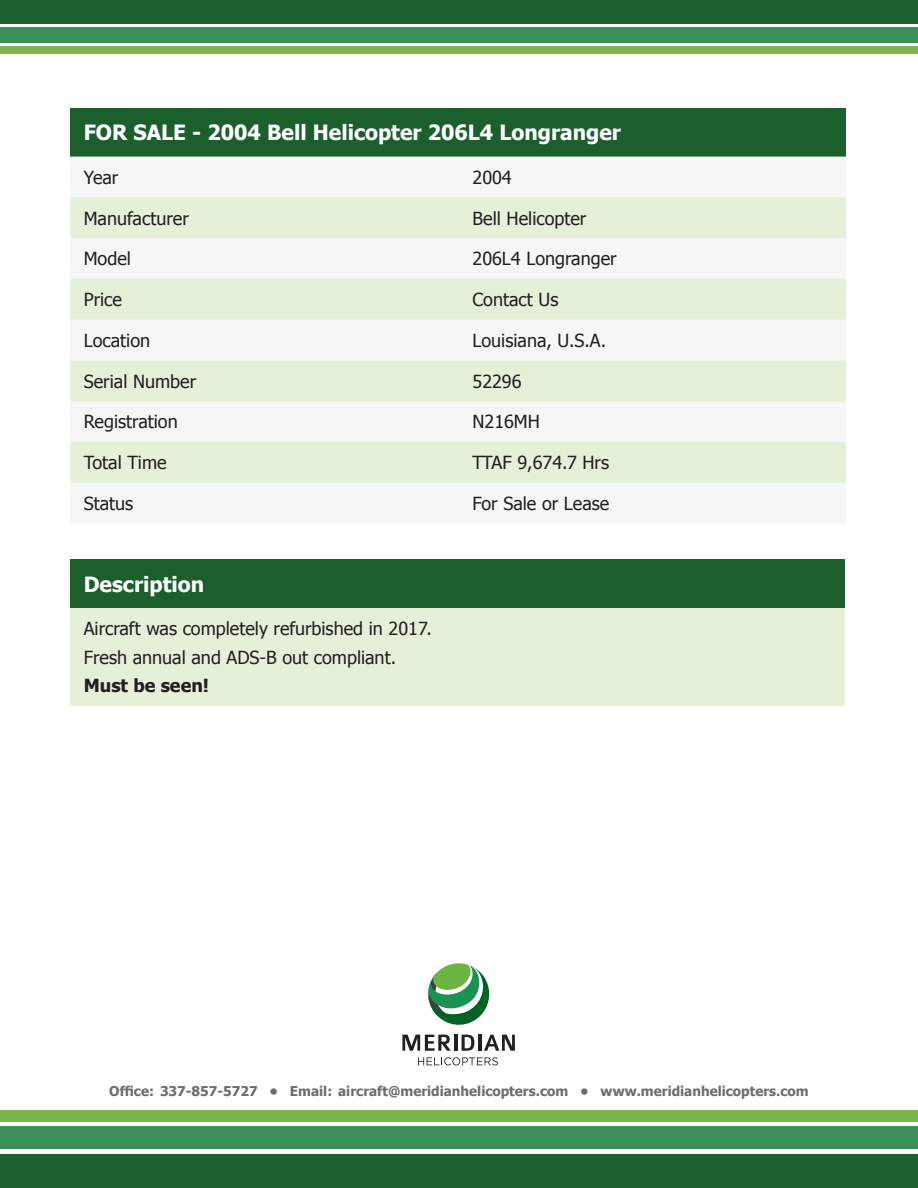
<style>
.page{position:relative;width:918px;height:1188px;background:#fff}
.page>*{position:absolute;margin:0;border:0;box-sizing:border-box;transform-origin:0 0}
.t1{font:700 21px "Tahoma";color:#fff}
.t2{font:18px/28.5px "Tahoma";color:#231f20}
.t3{font:700 18px "Tahoma";color:#231f20}
.t4{font:700 13.5px "Tahoma";color:#6c6d70}
</style>
<div class="page">
<div style="left:0;top:1154px;width:918px;height:34px;background:#1b602c"></div>
<div style="left:0;top:1127px;width:918px;height:22px;background:#3c9059"></div>
<div style="left:0;top:1110px;width:918px;height:12px;background:#7db250"></div>
<svg style="left:402px;top:1035px;width:49px;height:16px"></svg>
<hr style="left:454px;top:1035px;width:3px;height:16px;background:#231f20">
<svg style="left:462px;top:1035px;width:12px;height:16px"></svg>
<hr style="left:478px;top:1035px;width:3px;height:16px;background:#231f20">
<svg style="left:484px;top:1035px;width:31px;height:16px"></svg>
<svg style="left:418px;top:1057px;width:80px;height:8px"></svg>
<svg style="left:428px;top:963px;width:62px;height:62px"></svg>
<div style="left:0;top:0;width:918px;height:23px;background:#1b602c"></div>
<div style="left:0;top:27px;width:918px;height:15px;background:#3c9059"></div>
<div style="left:0;top:46px;width:918px;height:8px;background:#7db250"></div>
<div style="left:70px;top:559px;width:775px;height:49px;background:#1b602c"></div>
<div style="left:70px;top:608px;width:775px;height:98px;background:#e5f0d9"></div>
<div style="left:70px;top:108px;width:776px;height:49px;background:#1b602c"></div>
<svg style="left:70px;top:197px;width:776px;height:286px;fill:#e5f0d9"></svg>
<p class="t1" style="left:84px;top:118px;width:539px">FOR SALE - 2004 Bell Helicopter 206L4 Longranger</p>
<p class="t2" style="left:84px;top:162px;width:36px">Year</p>
<p class="t2" style="left:473px;top:162px;width:41px">2004</p>
<p class="t2" style="left:84px;top:203px;width:107px">Manufacturer</p>
<p class="t2" style="left:473px;top:203px;width:115px">Bell Helicopter</p>
<p class="t2" style="left:84px;top:244px;width:49px">Model</p>
<p class="t2" style="left:473px;top:244px;width:146px">206L4 Longranger</p>
<p class="t2" style="left:84px;top:285px;width:40px">Price</p>
<p class="t2" style="left:473px;top:285px;width:87px">Contact Us</p>
<p class="t2" style="left:84px;top:325px;width:68px">Location</p>
<p class="t2" style="left:473px;top:325px;width:135px">Louisiana, U.S.A.</p>
<p class="t2" style="left:84px;top:366px;width:114px">Serial Number</p>
<p class="t2" style="left:473px;top:366px;width:51px">52296</p>
<p class="t2" style="left:84px;top:407px;width:96px">Registration</p>
<p class="t2" style="left:473px;top:407px;width:69px">N216MH</p>
<p class="t2" style="left:84px;top:448px;width:84px">Total Time</p>
<p class="t2" style="left:473px;top:448px;width:138px">TTAF 9,674.7 Hrs</p>
<p class="t2" style="left:84px;top:488px;width:51px">Status</p>
<p class="t2" style="left:473px;top:488px;width:138px">For Sale or Lease</p>
<p class="t1" style="left:84px;top:569px;width:122px">Description</p>
<p class="t2" style="left:84px;top:614px;width:350px">Aircraft was completely refurbished in 2017.<br>Fresh annual and ADS-B out compliant.</p>
<p class="t3" style="left:84px;top:673px;width:127px">Must be seen!</p>
<p class="t4" style="left:109px;top:1082px;width:701px">Office: 337-857-5727 • Email: aircraft@meridianhelicopters.com • www.meridianhelicopters.com</p>
</div>
